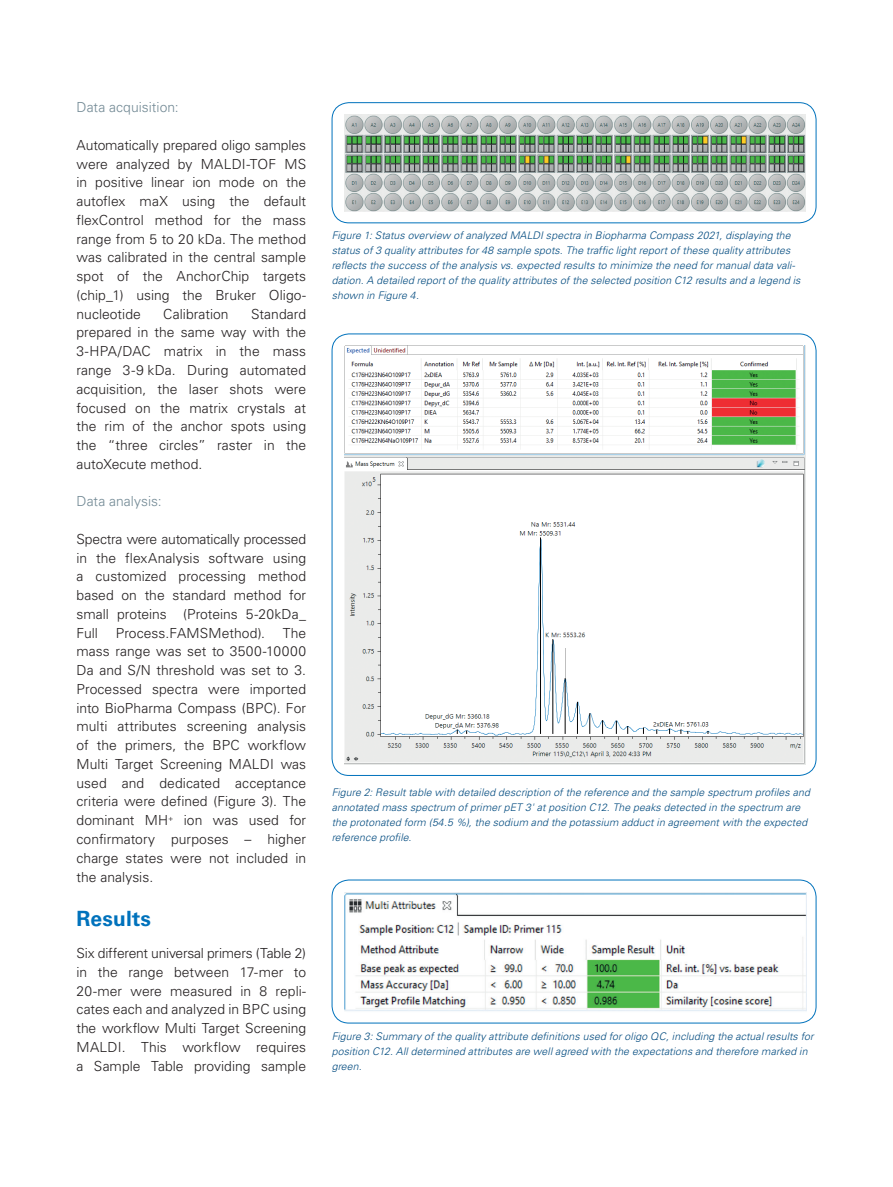
<style>
.page{position:relative;width:893px;height:1187px;background:#fff}
.page>*{position:absolute;margin:0;border:0;box-sizing:border-box;transform-origin:0 0}
.application_subhead{font:700 21px "Univers LT Std";letter-spacing:.01em;color:#0072bc}
.application_body{font:300 13.8px/18.8px "Univers LT Std";color:#231f20;text-align:justify}
.Application_subhead{font:300 13.8px "Univers LT Std";letter-spacing:.005em;color:#738a95}
.AN_Figure_legend{font:italic 300 10.5px/15px "Univers LT Std";letter-spacing:.01em;color:#004a7f}
</style>
<div class="page">
<img style="left:344px;top:114px;width:461px;height:97px">
<div style="left:332px;top:102px;width:484px;height:121px;border:1px solid #0072bc;border-radius:17px"></div>
<img style="left:344px;top:346px;width:462px;height:418px">
<div style="left:332px;top:879px;width:484px;height:144px;border:1px solid #0072bc;border-radius:17px"></div>
<img style="left:344px;top:892px;width:462px;height:119px">
<p class="Application_subhead" style="left:77px;top:99px;width:104px">Data acquisition:</p>
<p class="application_body" style="left:77px;top:136px;width:231px">Automatically prepared oligo samples were analyzed by MALDI-TOF MS in positive linear ion mode on the autoflex maX using the default flexControl method for the mass range from 5 to 20 kDa. The method was calibrated in the central sample spot of the AnchorChip targets (chip_1) using the Bruker Oligo&shy;nucleotide</p>
<p class="application_body" style="left:77px;top:304px;width:231px;text-indent:174px">Standard prepared in the same way with the 3-HPA/DAC matrix in the mass range 3-9 kDa. During automated acquisition, the laser shots were focused on the matrix crystals at the rim of the anchor spots using the “three circles” raster in the autoXecute method.</p>
<p class="Application_subhead" style="left:77px;top:493px;width:87px">Data analysis:</p>
<p class="application_body" style="left:77px;top:529px;width:231px">Spectra were automatically processed in the flexAnalysis software using a customized processing method based on the standard method for small proteins (Proteins 5-20kDa_ Full</p>
<p class="application_body" style="left:163px;top:304px;width:67px">Calibration</p>
<p class="application_body" style="left:116px;top:623px;width:151px">Process.FAMSMethod).</p>
<p class="application_body" style="left:77px;top:623px;width:231px;text-indent:206px">The mass range was set to 3500-10000<br>Da and S/N threshold was set to 3.<br>Processed spectra were imported into BioPharma Compass (BPC). For multi attributes screening analysis of the primers, the BPC workflow Multi Target Screening MALDI was used and dedicated acceptance criteria were defined (Figure 3). The dominant MH<sup>+</sup> ion was used for confirmatory purposes – higher charge states were not included in the analysis.</p>
<p class="application_subhead" style="left:77px;top:906px;width:76px">Results</p>
<p class="application_body" style="left:77px;top:943px;width:231px">Six different universal primers (Table 2) in the range between 17-mer to 20-mer were measured in 8 repli&shy;cates each and analyzed in BPC using the workflow Multi Target Screening MALDI. This workflow requires a Sample Table providing sample</p>
<p class="AN_Figure_legend" style="left:332px;top:228px;width:470px">Figure 1: Status overview of analyzed MALDI spectra in Biopharma Compass 2021, displaying the status of 3 quality attributes for 48 sample spots. The traffic light report of these quality attributes reflects the success of the analysis vs. expected results to minimize the need for manual data vali&shy;dation. A detailed report of the quality attributes of the selected position C12 results and a legend is shown in Figure 4.</p>
<p class="AN_Figure_legend" style="left:332px;top:785px;width:480px">Figure 2: Result table with detailed description of the reference and the sample spectrum profiles and annotated mass spectrum of primer pET 3' at position C12. The peaks detected in the spectrum are the protonated form (54.5 %), the sodium and the potassium adduct in agreement with the expected reference profile.</p>
<p class="AN_Figure_legend" style="left:332px;top:1028px;width:483px">Figure 3: Summary of the quality attribute definitions used for oligo QC, including the actual results for position C12. All determined attributes are well agreed with the expectations and therefore marked in green.</p>
</div>
